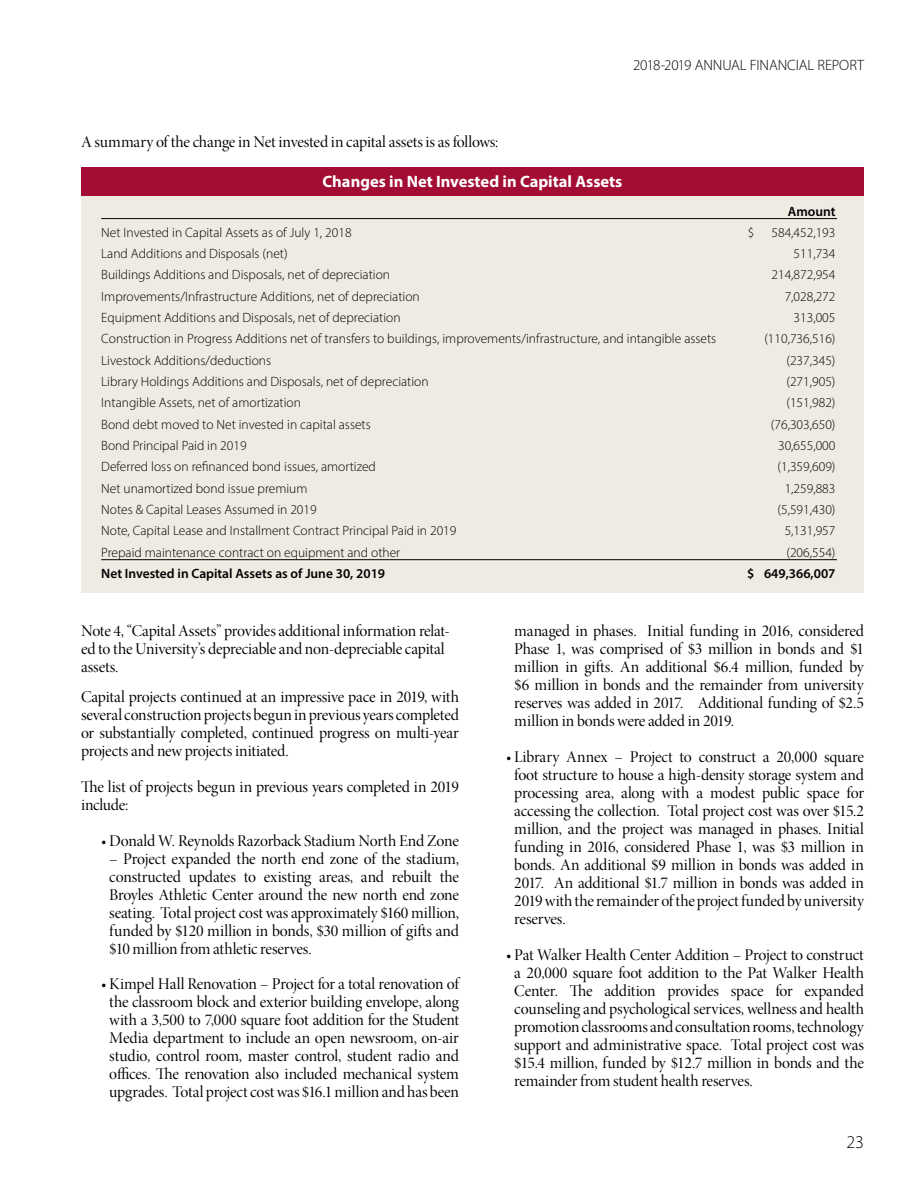
<style>
.page{position:relative;width:918px;height:1188px;background:#fff}
.page>*{position:absolute;margin:0;border:0;box-sizing:border-box;transform-origin:0 0}
.t1{font:300 18px "Myriad Pro";color:#000}
.t2{font:16.5px/18px "Minion Pro Disp";letter-spacing:-.015em;color:#000;text-align:justify}
.t3{font:700 16.5px "Myriad Pro";color:#fff}
.t4{font:300 15px "Myriad Pro";letter-spacing:-.01em;color:#000}
.t5{font:300 13.5px "Myriad Pro";color:#000}
.t6{font:600 13.5px "Myriad Pro";color:#000}
</style>
<div class="page">
<div style="left:81px;top:168px;width:783px;height:425px;background:#efeae2"></div>
<div style="left:81px;top:168px;width:783px;height:28px;background:#a30c33"></div>
<hr style="left:101px;top:218px;width:736px;height:1px;background:#000">
<hr style="left:101px;top:559px;width:736px;height:1px;background:#000">
<p class="t4" style="left:633px;top:56px;width:232px">2018-2019 ANNUAL FINANCIAL REPORT</p>
<p class="t2" style="left:81px;top:133px;width:419px">A summary of the change in Net invested in capital assets is as follows:</p>
<p class="t3" style="left:323px;top:171px;width:301px">Changes in Net Invested in Capital Assets</p>
<p class="t6" style="left:788px;top:202px;width:49px">Amount</p>
<p class="t5" style="left:101px;top:224px;width:252px">Net Invested in Capital Assets as of July 1, 2018</p>
<p class="t5" style="left:748px;top:224px;width:8px">$</p>
<p class="t5" style="left:772px;top:224px;width:65px">584,452,193</p>
<p class="t5" style="left:101px;top:246px;width:188px">Land Additions and Disposals (net)</p>
<p class="t5" style="left:794px;top:246px;width:43px">511,734</p>
<p class="t5" style="left:101px;top:267px;width:290px">Buildings Additions and Disposals, net of depreciation</p>
<p class="t5" style="left:772px;top:267px;width:65px">214,872,954</p>
<p class="t5" style="left:101px;top:288px;width:320px">Improvements/Infrastructure Additions, net of depreciation</p>
<p class="t5" style="left:785px;top:288px;width:52px">7,028,272</p>
<p class="t5" style="left:101px;top:309px;width:301px">Equipment Additions and Disposals, net of depreciation</p>
<p class="t5" style="left:794px;top:309px;width:43px">313,005</p>
<p class="t5" style="left:101px;top:331px;width:617px">Construction in Progress Additions net of transfers to buildings, improvements/infrastructure, and intangible assets</p>
<p class="t5" style="left:764px;top:331px;width:73px">(110,736,516)</p>
<p class="t5" style="left:101px;top:352px;width:171px">Livestock Additions/deductions</p>
<p class="t5" style="left:786px;top:352px;width:51px">(237,345)</p>
<p class="t5" style="left:101px;top:373px;width:329px">Library Holdings Additions and Disposals, net of depreciation</p>
<p class="t5" style="left:786px;top:373px;width:51px">(271,905)</p>
<p class="t5" style="left:101px;top:395px;width:201px">Intangible Assets, net of amortization</p>
<p class="t5" style="left:786px;top:395px;width:51px">(151,982)</p>
<p class="t5" style="left:101px;top:416px;width:271px">Bond debt moved to Net invested in capital assets</p>
<p class="t5" style="left:771px;top:416px;width:66px">(76,303,650)</p>
<p class="t5" style="left:101px;top:437px;width:147px">Bond Principal Paid in 2019</p>
<p class="t5" style="left:778px;top:437px;width:59px">30,655,000</p>
<p class="t5" style="left:101px;top:459px;width:276px">Deferred loss on refinanced bond issues, amortized</p>
<p class="t5" style="left:778px;top:459px;width:59px">(1,359,609)</p>
<p class="t5" style="left:101px;top:480px;width:208px">Net unamortized bond issue premium</p>
<p class="t5" style="left:785px;top:480px;width:52px">1,259,883</p>
<p class="t5" style="left:101px;top:501px;width:217px">Notes &amp; Capital Leases Assumed in 2019</p>
<p class="t5" style="left:778px;top:501px;width:59px">(5,591,430)</p>
<p class="t5" style="left:101px;top:523px;width:357px">Note, Capital Lease and Installment Contract Principal Paid in 2019</p>
<p class="t5" style="left:785px;top:523px;width:52px">5,131,957</p>
<p class="t5" style="left:101px;top:544px;width:301px">Prepaid maintenance contract on equipment and other</p>
<p class="t5" style="left:786px;top:544px;width:51px">(206,554)</p>
<p class="t6" style="left:101px;top:565px;width:285px">Net Invested in Capital Assets as of June 30, 2019</p>
<p class="t6" style="left:747px;top:565px;width:90px">$ 649,366,007</p>
<p class="t2" style="left:81px;top:622px;width:370px;text-align:left">Note 4, “Capital Assets” provides additional information relat&shy;ed to the University’s depreciable and non-depreciable capital assets.</p>
<p class="t2" style="left:81px;top:688px;width:380px">Capital projects continued at an impressive pace in 2019, with several construction projects begun in previous years completed or substantially completed, continued progress on multi-year projects and new projects initiated.</p>
<p class="t2" style="left:81px;top:778px;width:379px">The list of projects begun in previous years completed in 2019 include:</p>
<p class="t2" style="left:101px;top:832px;width:359px">• Donald W. Reynolds Razorback Stadium North End Zone</p>
<p class="t2" style="left:109px;top:850px;width:351px">– Project expanded the north end zone of the stadium, constructed updates to existing areas, and rebuilt the Broyles Athletic Center around the new north end zone seating. Total project cost was approximately $160 million, funded by $120 million in bonds, $30 million of gifts and $10 million from athletic reserves.</p>
<p class="t2" style="left:101px;top:976px;width:359px;text-align:center">• Kimpel Hall Renovation – Project for a total renovation of the classroom block and exterior building envelope, along with a 3,500 to 7,000 square foot addition for the Student Media department to include an open newsroom, on-air studio, control room, master control, student radio and offices. The renovation also included mechanical system upgrades. Total project cost was $16.1 million and has been</p>
<p class="t2" style="left:514px;top:622px;width:351px">managed in phases. Initial funding in 2016, considered Phase 1, was comprised of $3 million in bonds and $1 million in gifts. An additional $6.4 million, funded by $6 million in bonds and the remainder from university reserves was added in 2017. Additional funding of $2.5 million in bonds were added in 2019.</p>
<p class="t2" style="left:514px;top:748px;width:351px;text-indent:-8px">• Library Annex – Project to construct a 20,000 square foot structure to house a high-density storage system and processing area, along with a modest public space for accessing the collection. Total project cost was over $15.2 million, and the project was managed in phases. Initial funding in 2016, considered Phase 1, was $3 million in bonds. An additional $9 million in bonds was added in 2017. An additional $1.7 million in bonds was added in 2019 with the remainder of the project funded by university reserves.</p>
<p class="t2" style="left:514px;top:946px;width:351px;text-indent:-8px">• Pat Walker Health Center Addition – Project to construct a 20,000 square foot addition to the Pat Walker Health Center. The addition provides space for expanded counseling and psychological services, wellness and health promotion classrooms and consultation rooms, technology support and administrative space. Total project cost was $15.4 million, funded by $12.7 million in bonds and the remainder from student health reserves.</p>
<p class="t1" style="left:846px;top:1131px;width:19px">23</p>
</div>
